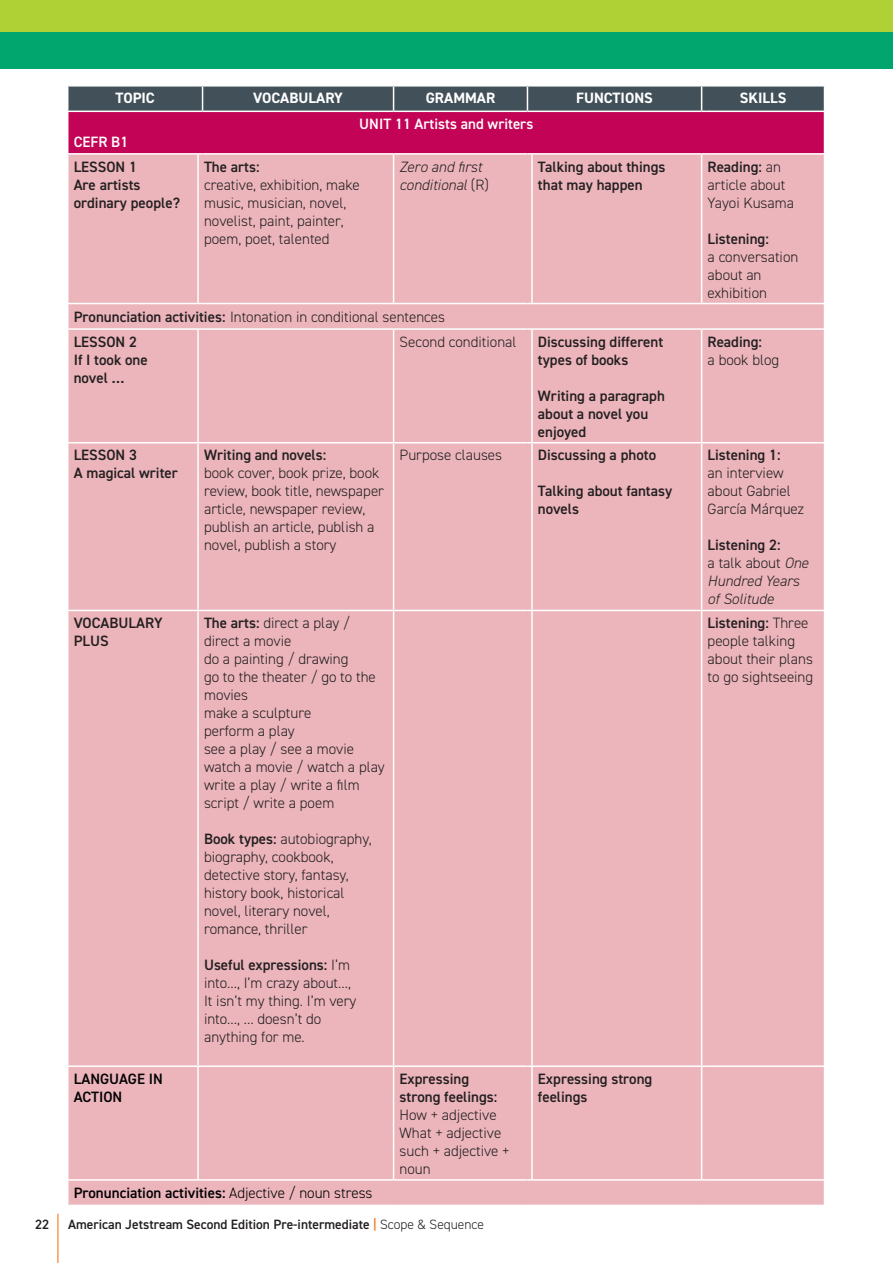
<style>
.page{position:relative;width:893px;height:1263px;background:#fff}
.page>*{position:absolute;margin:0;border:0;box-sizing:border-box;transform-origin:0 0}
.t1{font:300 15px/18px "DIN2014";color:#231f20}
.t2{font:600 15px/18px "DIN2014";color:#231f20}
.t3{font:italic 300 15px/18px "DIN2014";color:#231f20}
.t4{font:600 15px/18px "DIN2014";color:#000001}
.t5{font:700 15px "DIN2014";color:#fff}
.t6{font:600 15px "DIN2014";color:#fff}
.t7{font:600 13.5px "DIN2014";color:#231f20}
.s1{font-style:normal}
.s2{font-weight:600}
.s3{font-weight:300}
.s4{color:#f47921}
.s5{font-weight:600;font-style:normal}
</style>
<div class="page">
<hr style="left:57px;top:1214px;width:1px;height:49px;background:#f47921">
<div style="left:0;top:0;width:893px;height:68px;background:#b0d136"></div>
<div style="left:0;top:32px;width:893px;height:36px;background:#00a66e"></div>
<div style="left:68px;top:111px;width:756px;height:43px;background:#c30456"></div>
<div style="left:68px;top:155px;width:756px;height:1050px;background:#ebb5bb"></div>
<svg style="left:67px;top:85px;width:758px;height:27px;background:#57656c"></svg>
<hr style="left:706px;top:111px;width:119px;height:1px;background:#fff">
<hr style="left:67px;top:153px;width:131px;height:2px;background:#fff">
<hr style="left:197px;top:155px;width:2px;height:148px;background:#fff">
<hr style="left:203px;top:153px;width:191px;height:2px;background:#fff">
<hr style="left:394px;top:153px;width:133px;height:2px;background:#fff">
<hr style="left:393px;top:155px;width:1px;height:148px;background:#fff">
<hr style="left:532px;top:153px;width:170px;height:2px;background:#fff">
<hr style="left:531px;top:155px;width:2px;height:148px;background:#fff">
<hr style="left:701px;top:155px;width:1px;height:148px;background:#fff">
<hr style="left:706px;top:153px;width:119px;height:2px;background:#fff">
<hr style="left:67px;top:303px;width:131px;height:1px;background:#fff">
<hr style="left:203px;top:303px;width:191px;height:1px;background:#fff">
<hr style="left:394px;top:303px;width:133px;height:1px;background:#fff">
<hr style="left:532px;top:303px;width:170px;height:1px;background:#fff">
<hr style="left:706px;top:303px;width:119px;height:1px;background:#fff">
<hr style="left:67px;top:328px;width:131px;height:2px;background:#fff">
<hr style="left:197px;top:330px;width:2px;height:112px;background:#fff">
<hr style="left:203px;top:328px;width:191px;height:2px;background:#fff">
<hr style="left:394px;top:328px;width:133px;height:2px;background:#fff">
<hr style="left:393px;top:330px;width:1px;height:112px;background:#fff">
<hr style="left:532px;top:328px;width:170px;height:2px;background:#fff">
<hr style="left:531px;top:330px;width:2px;height:112px;background:#fff">
<hr style="left:701px;top:330px;width:1px;height:112px;background:#fff">
<hr style="left:706px;top:328px;width:119px;height:2px;background:#fff">
<hr style="left:67px;top:442px;width:131px;height:1px;background:#fff">
<hr style="left:197px;top:443px;width:2px;height:167px;background:#fff">
<hr style="left:203px;top:442px;width:191px;height:1px;background:#fff">
<hr style="left:394px;top:442px;width:133px;height:1px;background:#fff">
<hr style="left:393px;top:443px;width:1px;height:167px;background:#fff">
<hr style="left:532px;top:442px;width:170px;height:1px;background:#fff">
<hr style="left:531px;top:443px;width:2px;height:167px;background:#fff">
<hr style="left:701px;top:443px;width:1px;height:167px;background:#fff">
<hr style="left:706px;top:442px;width:119px;height:1px;background:#fff">
<hr style="left:67px;top:610px;width:131px;height:1px;background:#fff">
<hr style="left:197px;top:611px;width:2px;height:454px;background:#fff">
<hr style="left:203px;top:610px;width:191px;height:1px;background:#fff">
<hr style="left:394px;top:610px;width:133px;height:1px;background:#fff">
<hr style="left:393px;top:611px;width:1px;height:454px;background:#fff">
<hr style="left:532px;top:610px;width:170px;height:1px;background:#fff">
<hr style="left:531px;top:611px;width:2px;height:454px;background:#fff">
<hr style="left:701px;top:611px;width:1px;height:454px;background:#fff">
<hr style="left:706px;top:610px;width:119px;height:1px;background:#fff">
<hr style="left:67px;top:1065px;width:131px;height:2px;background:#fff">
<hr style="left:197px;top:1067px;width:2px;height:112px;background:#fff">
<hr style="left:203px;top:1065px;width:191px;height:2px;background:#fff">
<hr style="left:394px;top:1065px;width:133px;height:2px;background:#fff">
<hr style="left:393px;top:1067px;width:1px;height:112px;background:#fff">
<hr style="left:532px;top:1065px;width:170px;height:2px;background:#fff">
<hr style="left:531px;top:1067px;width:2px;height:112px;background:#fff">
<hr style="left:701px;top:1067px;width:1px;height:112px;background:#fff">
<hr style="left:706px;top:1065px;width:119px;height:2px;background:#fff">
<hr style="left:67px;top:1179px;width:131px;height:2px;background:#fff">
<hr style="left:203px;top:1179px;width:191px;height:2px;background:#fff">
<hr style="left:394px;top:1179px;width:133px;height:2px;background:#fff">
<hr style="left:532px;top:1179px;width:170px;height:2px;background:#fff">
<hr style="left:706px;top:1179px;width:119px;height:2px;background:#fff">
<p class="t5" style="left:115px;top:88px;width:41px">TOPIC</p>
<p class="t5" style="left:253px;top:88px;width:91px">VOCABULARY</p>
<p class="t5" style="left:426px;top:88px;width:71px">GRAMMAR</p>
<p class="t5" style="left:576px;top:88px;width:78px">FUNCTIONS</p>
<p class="t5" style="left:740px;top:88px;width:48px">SKILLS</p>
<p class="t6" style="left:359px;top:114px;width:176px">UNIT 11 Artists and writers</p>
<p class="t6" style="left:74px;top:132px;width:56px">CEFR B1</p>
<p class="t2" style="left:74px;top:157px;width:108px">LESSON 1<br>Are artists ordinary people?</p>
<p class="t2" style="left:204px;top:157px;width:57px">The arts:</p>
<p class="t3" style="left:400px;top:157px;width:91px">Zero and first conditional <span class="s1">(R)</span></p>
<p class="t2" style="left:538px;top:157px;width:129px">Talking about things that may happen</p>
<p class="t1" style="left:708px;top:157px;width:88px"><span class="s2">Reading:</span> an article about<br>Yayoi Kusama</p>
<p class="t2" style="left:708px;top:229px;width:63px">Listening:</p>
<p class="t1" style="left:708px;top:247px;width:92px">a conversation about an exhibition</p>
<p class="t1" style="left:74px;top:304px;width:373px;line-height:24.8px"><span class="s2">Pronunciation activities:</span> Intonation in conditional sentences<br><span class="s2">LESSON 2</span></p>
<p class="t2" style="left:74px;top:350px;width:76px">If I took one novel …</p>
<p class="t1" style="left:204px;top:175px;width:157px">creative, exhibition, make music, musician, novel, novelist, paint, painter, poem, poet, talented</p>
<p class="t1" style="left:400px;top:333px;width:118px">Second conditional</p>
<p class="t2" style="left:538px;top:332px;width:127px">Discussing different types of books</p>
<p class="t2" style="left:538px;top:386px;width:128px">Writing a paragraph about a novel you enjoyed</p>
<p class="t2" style="left:708px;top:332px;width:56px">Reading:</p>
<p class="t1" style="left:708px;top:351px;width:73px">a book blog</p>
<p class="t2" style="left:74px;top:446px;width:106px">LESSON 3<br>A magical writer</p>
<p class="t2" style="left:204px;top:446px;width:124px">Writing and novels:</p>
<p class="t1" style="left:204px;top:464px;width:182px">book cover, book prize, book review, book title, newspaper article, newspaper review, publish an article, publish a novel, publish a story</p>
<p class="t1" style="left:400px;top:446px;width:104px">Purpose clauses</p>
<p class="t2" style="left:538px;top:446px;width:120px">Discussing a photo</p>
<p class="t2" style="left:538px;top:482px;width:136px">Talking about fantasy novels</p>
<p class="t2" style="left:74px;top:614px;width:90px">VOCABULARY<br>PLUS</p>
<p class="t1" style="left:204px;top:614px;width:182px"><span class="s2">The arts:</span> direct a play / direct a movie<br>do a painting / drawing<br>go to the theater / go to the movies<br>make a sculpture<br>perform a play<br>see a play / see a movie watch a movie / watch a play write a play / write a film script / write a poem</p>
<p class="t1" style="left:204px;top:830px;width:169px"><span class="s2">Book types:</span> autobiography, biography, cookbook, detective story, fantasy, history book, historical novel, literary novel, romance, thriller</p>
<p class="t1" style="left:204px;top:956px;width:154px"><span class="s2">Useful expressions:</span> I’m into…, I’m crazy about…,<br>It isn’t my thing. I’m very into…, … doesn’t do anything for me.</p>
<p class="t4" style="left:74px;top:1069px;width:91px">LANGUAGE IN<br>ACTION</p>
<p class="t2" style="left:400px;top:1069px;width:99px">Expressing strong feelings:</p>
<p class="t1" style="left:400px;top:1106px;width:112px">How + adjective<br>What + adjective such + adjective + noun</p>
<p class="t4" style="left:74px;top:1183px;width:300px">Pronunciation activities: <span class="s3">Adjective / noun stress</span></p>
<p class="t7" style="left:35px;top:1215px;width:16px">22</p>
<p class="t7" style="left:68px;top:1215px;width:418px">American Jetstream Second Edition Pre-intermediate <span class="s4">|</span> <span class="s3">Scope &amp; Sequence</span></p>
<p class="t2" style="left:538px;top:1069px;width:116px">Expressing strong feelings</p>
<p class="t2" style="left:708px;top:446px;width:74px">Listening 1:</p>
<p class="t1" style="left:708px;top:464px;width:98px">an interview about Gabriel<br>García Márquez</p>
<p class="t3" style="left:708px;top:536px;width:102px"><span class="s5">Listening 2:<br></span><span class="s1">a talk about</span> One<br>Hundred Years of Solitude</p>
<p class="t1" style="left:708px;top:614px;width:107px"><span class="s2">Listening:</span> Three people talking about their plans to go sightseeing</p>
</div>
